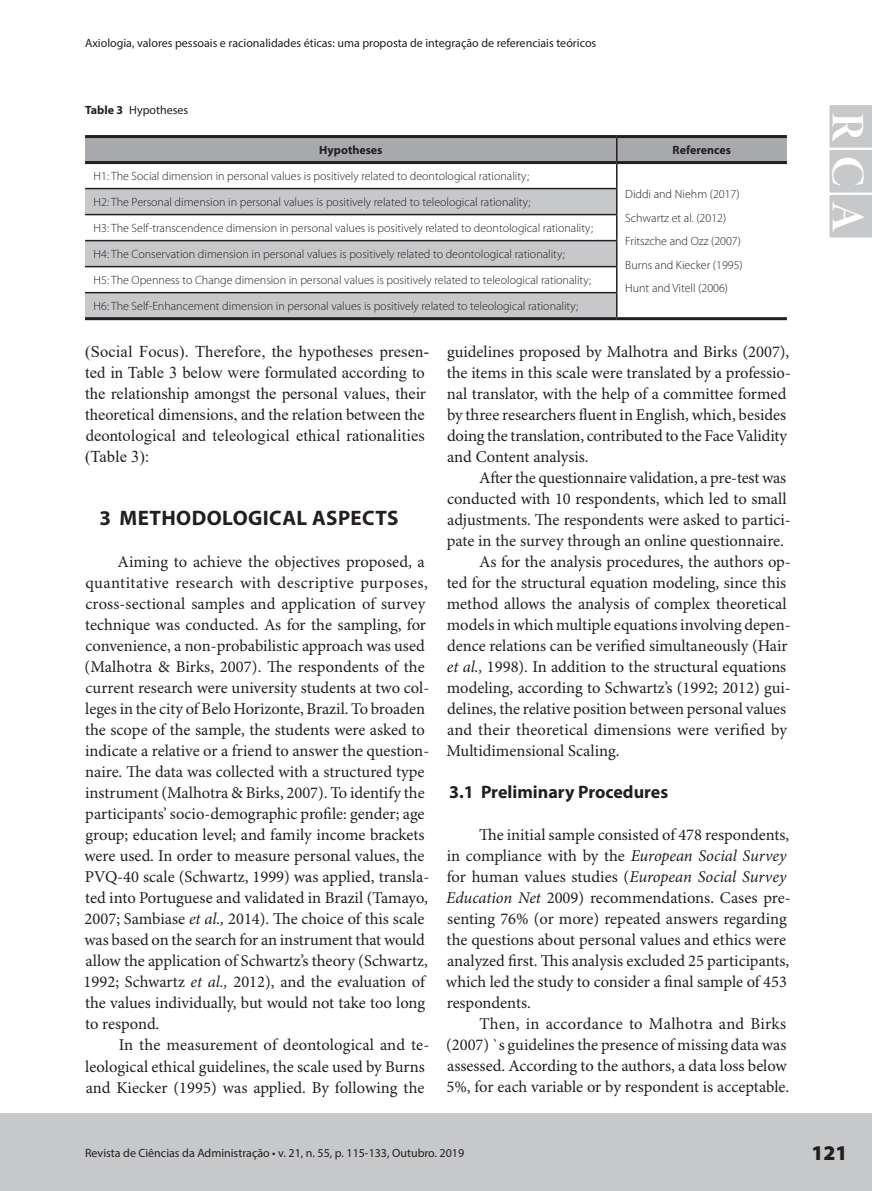
<style>
.page{position:relative;width:872px;height:1191px;background:#fff}
.page>*{position:absolute;margin:0;border:0;box-sizing:border-box;transform-origin:0 0}
.t1{font:46.8px "Minion Pro Bold Disp";color:#fff}
.t2{font:700 21px "Myriad Pro";letter-spacing:.02em;color:#231f20}
.t3{font:900 21px "Myriad Pro";color:#231f20}
.t4{font:700 18px "Myriad Pro";color:#231f20}
.t5{font:16.5px/21px "Minion Pro";color:#231f20}
.t6{font:16.5px/21px "Times New Roman";color:#231f20}
.t7{font:300 12px/23.5px "Myriad Pro";color:#231f20}
.t8{font:12px "Myriad Pro";color:#231f20}
.t9{font:700 12px "Myriad Pro";color:#231f20}
.s1{font-weight:700}
.s2{font-style:italic}
</style>
<div class="page">
<div style="left:0;top:1113px;width:872px;height:78px;background:#c7c8ca"></div>
<div style="left:829px;top:105px;width:43px;height:132px;background:#c7c8ca"></div>
<svg style="left:85px;top:138px;width:702px;height:179px"></svg>
<hr style="left:85px;top:135px;width:532px;height:3px;background:#231f20">
<hr style="left:617px;top:135px;width:170px;height:3px;background:#231f20">
<hr style="left:85px;top:161px;width:532px;height:3px;background:#231f20">
<hr style="left:617px;top:161px;width:170px;height:3px;background:#231f20">
<hr style="left:617px;top:317px;width:170px;height:3px;background:#231f20">
<hr style="left:85px;top:317px;width:532px;height:3px;background:#231f20">
<p class="t8" style="left:85px;top:35px;width:513px">Axiologia, valores pessoais e racionalidades éticas: uma proposta de integração de referenciais teóricos</p>
<p class="t8" style="left:85px;top:103px;width:105px"><span class="s1">Table 3</span> Hypotheses</p>
<p class="t9" style="left:319px;top:142px;width:65px">Hypotheses</p>
<p class="t9" style="left:672px;top:142px;width:60px">References</p>
<p class="t7" style="left:94px;top:164px;width:437px">H1: The Social dimension in personal values is positively related to deontological rationality;</p>
<p class="t7" style="left:625px;top:182px;width:119px">Diddi and Niehm (2017)<br>Schwartz et al. (2012)<br>Fritszche and Ozz (2007)<br>Burns and Kiecker (1995)<br>Hunt and Vitell (2006)</p>
<p class="t7" style="left:94px;top:189px;width:501px;line-height:26px">H2: The Personal dimension in personal values is positively related to teleological rationality;<br>H3: The Self-transcendence dimension in personal values is positively related to deontological rationality; H4: The Conservation dimension in personal values is positively related to deontological rationality;<br>H5: The Openness to Change dimension in personal values is positively related to teleological rationality; H6: The Self-Enhancement dimension in personal values is positively related to teleological rationality;</p>
<p class="t6" style="left:85px;top:340px;width:345px">(Social Focus). Therefore, the hypotheses presen&shy;ted in Table 3 below were formulated according to the relationship amongst the personal values, their theoretical dimensions, and the relation between the deontological and teleological ethical rationalities (Table 3):</p>
<p class="t2" style="left:99px;top:504px;width:300px">3 METHODOLOGICAL ASPECTS</p>
<p class="t5" style="left:84px;top:552px;width:347px;text-indent:34px">Aiming to achieve the objectives proposed, a quantitative research with descriptive purposes, cross-sectional samples and application of survey technique was conducted. As for the sampling, for convenience, a non-probabilistic approach was used (Malhotra &amp; Birks, 2007). The respondents of the current research were university students at two col&shy;leges in the city of Belo Horizonte, Brazil. To broaden the scope of the sample, the students were asked to indicate a relative or a friend to answer the question&shy;naire. The data was collected with a structured type instrument (Malhotra &amp; Birks, 2007). To identify the participants’ socio-demographic profile: gender; age group; education level; and family income brackets were used. In order to measure personal values, the PVQ-40 scale (Schwartz, 1999) was applied, transla&shy;ted into Portuguese and validated in Brazil (Tamayo, 2007; Sambiase <span class="s2">et al.,</span> 2014). The choice of this scale was based on the search for an instrument that would allow the application of Schwartz’s theory (Schwartz, 1992; Schwartz <span class="s2">et al.,</span> 2012), and the evaluation of the values individually, but would not take too long to respond.</p>
<p class="t5" style="left:85px;top:1035px;width:345px;text-indent:33px">In the measurement of deontological and te&shy;leological ethical guidelines, the scale used by Burns and Kiecker (1995) was applied. By following the</p>
<p class="t5" style="left:446px;top:342px;width:346px">guidelines proposed by Malhotra and Birks (2007), the items in this scale were translated by a professio&shy;nal translator, with the help of a committee formed by three researchers fluent in English, which, besides doing the translation, contributed to the Face Validity and Content analysis.</p>
<p class="t5" style="left:479px;top:468px;width:309px">After the questionnaire validation, a pre-test was</p>
<p class="t5" style="left:447px;top:489px;width:341px">conducted with 10 respondents, which led to small</p>
<p class="t5" style="left:447px;top:510px;width:345px">adjustments. The respondents were asked to partici-</p>
<p class="t5" style="left:447px;top:531px;width:338px">pate in the survey through an online questionnaire.</p>
<p class="t5" style="left:479px;top:552px;width:313px">As for the analysis procedures, the authors op-</p>
<p class="t5" style="left:446px;top:573px;width:341px">ted for the structural equation modeling, since this</p>
<p class="t5" style="left:447px;top:594px;width:341px">method allows the analysis of complex theoretical</p>
<p class="t5" style="left:447px;top:615px;width:345px">models in which multiple equations involving depen-</p>
<p class="t5" style="left:447px;top:636px;width:342px">dence relations can be verified simultaneously (Hair</p>
<p class="t5" style="left:447px;top:657px;width:341px"><span class="s2">et al.,</span> 1998). In addition to the structural equations</p>
<p class="t5" style="left:447px;top:678px;width:345px">modeling, according to Schwartz’s (1992; 2012) gui-</p>
<p class="t5" style="left:447px;top:699px;width:341px">delines, the relative position between personal values</p>
<p class="t5" style="left:447px;top:720px;width:341px">and their theoretical dimensions were verified by</p>
<p class="t5" style="left:446px;top:741px;width:175px">Multidimensional Scaling.</p>
<p class="t4" style="left:449px;top:780px;width:220px">3.1 Preliminary Procedures</p>
<p class="t5" style="left:446px;top:825px;width:346px;text-indent:33px">The initial sample consisted of 478 respondents, in compliance with by the <span class="s2">European Social Survey </span>for human values studies (<span class="s2">European Social Survey Education Net</span> 2009) recommendations. Cases pre&shy;senting 76% (or more) repeated answers regarding the questions about personal values and ethics were analyzed first. This analysis excluded 25 participants, which led the study to consider a final sample of 453 respondents.</p>
<p class="t5" style="left:446px;top:1014px;width:344px;text-indent:33px">Then, in accordance to Malhotra and Birks (2007) `s guidelines the presence of missing data was assessed. According to the authors, a data loss below 5%, for each variable or by respondent is acceptable.</p>
<h1 class="t1" style="left:875px;top:112px;width:121px;rotate:90deg">RCA</h1>
<p class="t8" style="left:85px;top:1145px;width:381px">Revista de Ciências da Administração • v. 21, n. 55, p. 115-133, Outubro. 2019</p>
<p class="t3" style="left:811px;top:1141px;width:38px">121</p>
</div>
